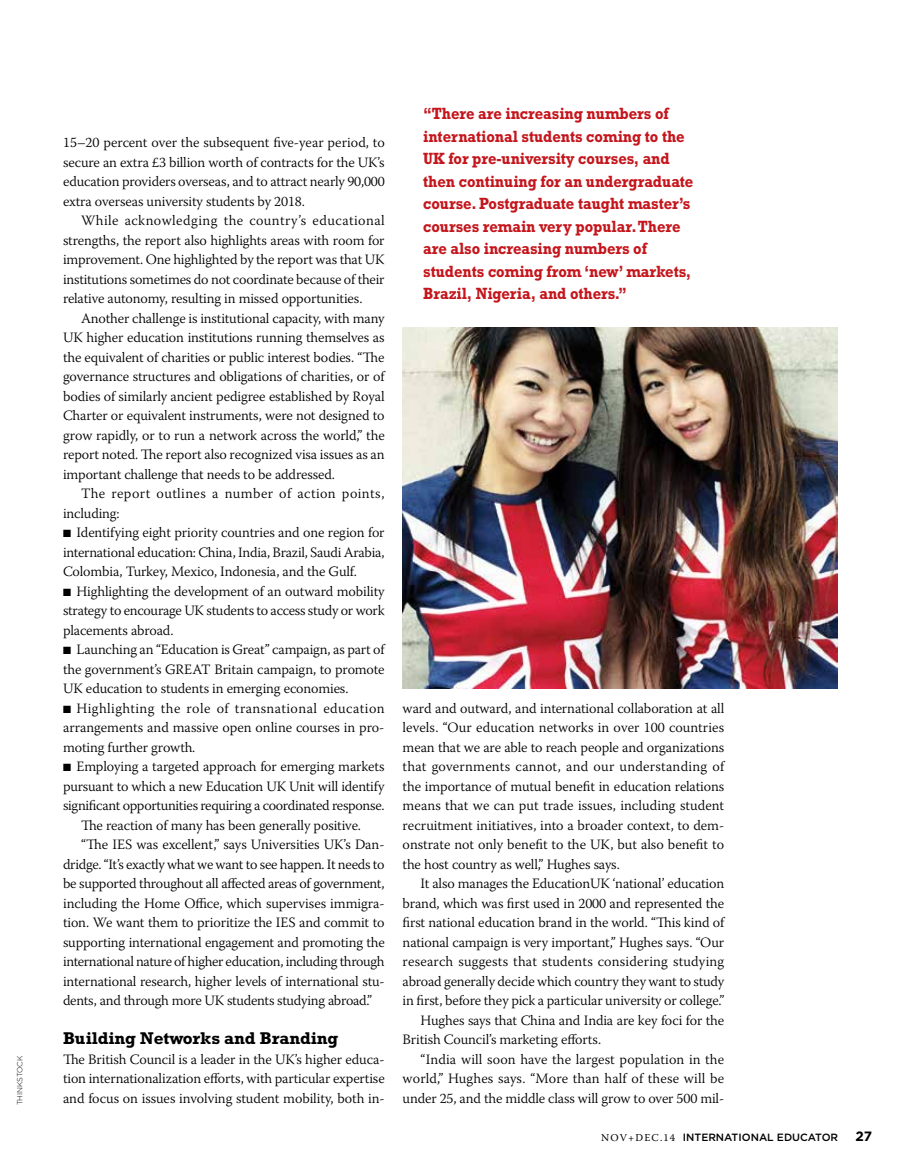
<style>
.page{position:relative;width:905px;height:1175px;background:#fff}
.page>*{position:absolute;margin:0;border:0;box-sizing:border-box;transform-origin:0 0}
.t1{font:700 17.25px "Rockwell Std";letter-spacing:-.005em;color:#000}
.t2{font:700 16.5px/22.5px "Rockwell Std";letter-spacing:-.005em;color:#c4161c;scale:.9 1}
.t3{font:300 14.25px/19.5px "Warnock Pro";letter-spacing:-.01em;color:#000;text-align:justify}
.t4{font:700 13.5px "Gotham";color:#000}
.t5{font:500 10.5px "Gotham";color:#000}
.t6{font:300 7.5px "Gotham";letter-spacing:-.01em;color:#000}
.s1{font-family:"Warnock Pro";font-weight:400}
</style>
<div class="page">
<img style="left:402px;top:327px;width:435px;height:361px">
<p class="t6" style="left:15px;top:1105px;width:51px;rotate:-90deg">THINKSTOCK</p>
<p class="t3" style="left:63px;top:132px;width:323px">15–20 percent over the subsequent five-year period, to secure an extra £3 billion worth of contracts for the UK’s education providers overseas, and to attract nearly 90,000 extra overseas university students by 2018.</p>
<p class="t3" style="left:63px;top:210px;width:323px;text-indent:18px">While acknowledging the country’s educational strengths, the report also highlights areas with room for improvement. One highlighted by the report was that UK institutions sometimes do not coordinate because of their relative autonomy, resulting in missed opportunities.</p>
<p class="t3" style="left:63px;top:308px;width:324px;text-indent:18px">Another challenge is institutional capacity, with many UK higher education institutions running themselves as the equivalent of charities or public interest bodies. “The governance structures and obligations of charities, or of bodies of similarly ancient pedigree established by Royal Charter or equivalent instruments, were not designed to grow rapidly, or to run a network across the world,” the report noted. The report also recognized visa issues as an important challenge that needs to be addressed.</p>
<p class="t3" style="left:63px;top:483px;width:323px;text-indent:18px">The report outlines a number of action points, including:</p>
<p class="t3" style="left:63px;top:522px;width:323px">■ Identifying eight priority countries and one region for international education: China, India, Brazil, Saudi Arabia, Colombia, Turkey, Mexico, Indonesia, and the Gulf.</p>
<p class="t3" style="left:63px;top:581px;width:323px">■ Highlighting the development of an outward mobility strategy to encourage UK students to access study or work placements abroad.</p>
<p class="t3" style="left:63px;top:639px;width:324px">■ Launching an “Education is Great” campaign, as part of the government’s GREAT Britain campaign, to promote UK education to students in emerging economies.</p>
<p class="t3" style="left:63px;top:698px;width:323px">■ Highlighting the role of transnational education arrangements and massive open online courses in pro&shy;moting further growth.</p>
<p class="t3" style="left:63px;top:756px;width:323px">■ Employing a targeted approach for emerging markets</p>
<p class="t3" style="left:63px;top:776px;width:323px">pursuant to which a new Education UK Unit will identify</p>
<p class="t3" style="left:63px;top:795px;width:323px">significant opportunities requiring a coordinated response.</p>
<p class="t3" style="left:81px;top:815px;width:281px">The reaction of many has been generally positive.</p>
<p class="t3" style="left:81px;top:834px;width:305px">“The IES was excellent,” says Universities UK’s Dan-</p>
<p class="t3" style="left:63px;top:854px;width:323px">dridge. “It’s exactly what we want to see happen. It needs to</p>
<p class="t3" style="left:63px;top:873px;width:323px">be supported throughout all affected areas of government,</p>
<p class="t3" style="left:63px;top:893px;width:323px">including the Home Office, which supervises immigra-</p>
<p class="t3" style="left:63px;top:912px;width:323px">tion. We want them to prioritize the IES and commit to</p>
<p class="t3" style="left:63px;top:932px;width:323px">supporting international engagement and promoting the</p>
<p class="t3" style="left:63px;top:951px;width:323px">international nature of higher education, including through</p>
<p class="t3" style="left:63px;top:971px;width:323px">international research, higher levels of international stu-</p>
<p class="t3" style="left:63px;top:990px;width:310px">dents, and through more UK students studying abroad.”</p>
<p class="t1" style="left:63px;top:1028px;width:277px">Building Networks and Branding</p>
<p class="t3" style="left:63px;top:1049px;width:323px">The British Council is a leader in the UK’s higher educa&shy;tion internationalization efforts, with particular expertise and focus on issues involving student mobility, both in-</p>
<p class="t2" style="left:423px;top:102px;width:302px">“There are increasing numbers of international students coming to the UK for pre-university courses, and then continuing for an undergraduate course. Postgraduate taught master’s courses remain very popular. There are also increasing numbers of students coming from ‘new’ markets, Brazil, Nigeria, and others.”</p>
<p class="t3" style="left:402px;top:698px;width:324px">ward and outward, and international collaboration at all levels. “Our education networks in over 100 countries mean that we are able to reach people and organizations that governments cannot, and our understanding of the importance of mutual benefit in education relations means that we can put trade issues, including student recruitment initiatives, into a broader context, to dem&shy;onstrate not only benefit to the UK, but also benefit to the host country as well,” Hughes says.</p>
<p class="t3" style="left:420px;top:873px;width:305px">It also manages the EducationUK ‘national’ education</p>
<p class="t3" style="left:402px;top:893px;width:323px">brand, which was first used in 2000 and represented the</p>
<p class="t3" style="left:402px;top:912px;width:324px">first national education brand in the world. “This kind of</p>
<p class="t3" style="left:402px;top:932px;width:323px">national campaign is very important,” Hughes says. “Our</p>
<p class="t3" style="left:402px;top:951px;width:323px">research suggests that students considering studying</p>
<p class="t3" style="left:402px;top:971px;width:323px">abroad generally decide which country they want to study</p>
<p class="t3" style="left:402px;top:990px;width:323px">in first, before they pick a particular university or college.”</p>
<p class="t3" style="left:420px;top:1010px;width:305px">Hughes says that China and India are key foci for the</p>
<p class="t3" style="left:402px;top:1029px;width:200px">British Council’s marketing efforts.</p>
<p class="t3" style="left:420px;top:1049px;width:305px">“India will soon have the largest population in the</p>
<p class="t3" style="left:402px;top:1068px;width:323px">world,” Hughes says. “More than half of these will be</p>
<p class="t3" style="left:402px;top:1088px;width:323px">under 25, and the middle class will grow to over 500 mil-</p>
<p class="t5" style="left:601px;top:1129px;width:238px"><span class="s1">NOV+DEC.14</span> INTERNATIONAL EDUCATOR</p>
<p class="t4" style="left:855px;top:1126px;width:18px">27</p>
</div>
